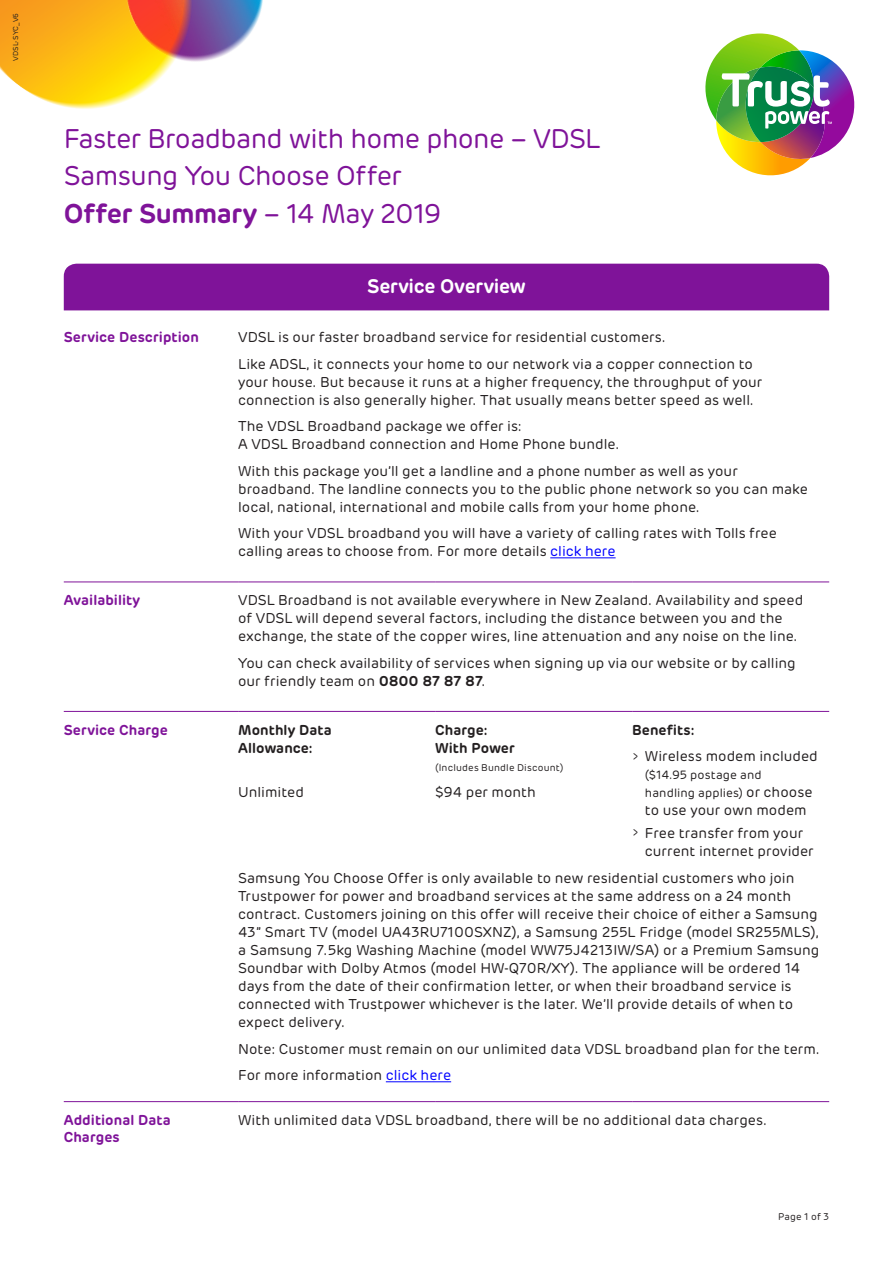
<style>
.page{position:relative;width:893px;height:1263px;background:#fff}
.page>*{position:absolute;margin:0;border:0;box-sizing:border-box;transform-origin:0 0}
.t1{font:27px/37.5px "Rubrik";letter-spacing:-.025em;color:#7f1399}
.t2{font:600 27px "Rubrik";letter-spacing:-.015em;color:#7f1399}
.Table-headers{font:600 19.5px "Rubrik";letter-spacing:-.015em;color:#fff}
.Table-body-copy{font:14.25px/18px "Rubrik";color:#231f20}
.Table-sub-headers{font:600 14.25px/17.2px "Rubrik";letter-spacing:.005em;color:#7f1399}
.Table-subhead_black{font:600 14.25px/18px "Rubrik";letter-spacing:.005em;color:#231f20}
.Table-body-copy-2{font:12px/18px "Rubrik";letter-spacing:.01em;color:#231f20}
.Table-subhead_black-2{font:9.75px "Rubrik";letter-spacing:.02em;color:#231f20}
.Page-numbers{font:9.75px "Rubrik";letter-spacing:.015em;color:#231f20}
.t3{font:7.2px "Rubrik";letter-spacing:.025em;color:#231f20}
.s1{font-weight:400}
.s2{color:#00f}
.s3{font-weight:600}
.s4{font-size:10.5px}
.s5{font-size:14.25px}
</style>
<div class="page">
<img style="left:213px;top:0;width:50px;height:59px">
<img style="left:0;top:0;width:213px;height:109px">
<svg style="left:705px;top:33px;width:150px;height:143px"></svg>
<div style="left:64px;top:264px;width:765px;height:46px;background:#7f1399"></div>
<hr style="left:64px;top:581px;width:174px;height:1px;background:#7f1399">
<hr style="left:238px;top:581px;width:197px;height:1px;background:#7f1399">
<hr style="left:435px;top:581px;width:197px;height:1px;background:#7f1399">
<hr style="left:632px;top:581px;width:197px;height:1px;background:#7f1399">
<hr style="left:64px;top:711px;width:174px;height:1px;background:#7f1399">
<hr style="left:238px;top:711px;width:197px;height:1px;background:#7f1399">
<hr style="left:435px;top:711px;width:197px;height:1px;background:#7f1399">
<hr style="left:632px;top:711px;width:197px;height:1px;background:#7f1399">
<hr style="left:64px;top:1101px;width:174px;height:1px;background:#7f1399">
<hr style="left:238px;top:1101px;width:197px;height:1px;background:#7f1399">
<hr style="left:435px;top:1101px;width:197px;height:1px;background:#7f1399">
<hr style="left:632px;top:1101px;width:197px;height:1px;background:#7f1399">
<hr style="left:550px;top:557px;width:66px;height:1px;background:#00f">
<hr style="left:386px;top:1081px;width:65px;height:1px;background:#00f">
<p class="t3" style="left:11px;top:61px;width:50px;rotate:-90deg">VDSL-SYC_V6</p>
<p class="t1" style="left:64px;top:120px;width:538px">Faster Broadband with home phone – VDSL<br>Samsung You Choose Offer</p>
<p class="t2" style="left:64px;top:196px;width:380px">Offer Summary <span class="s1">– 14 May 2019</span></p>
<p class="Table-headers" style="left:367px;top:274px;width:160px">Service Overview</p>
<p class="Table-sub-headers" style="left:64px;top:329px;width:137px">Service Description</p>
<p class="Table-body-copy" style="left:238px;top:329px;width:429px">VDSL is our faster broadband service for residential customers.</p>
<p class="Table-body-copy" style="left:238px;top:355px;width:526px">Like ADSL, it connects your home to our network via a copper connection to your house. But because it runs at a higher frequency, the throughput of your connection is also generally higher. That usually means better speed as well.</p>
<p class="Table-body-copy" style="left:238px;top:418px;width:383px">The VDSL Broadband package we offer is:<br>A VDSL Broadband connection and Home Phone bundle.</p>
<p class="Table-body-copy" style="left:238px;top:462px;width:571px">With this package you’ll get a landline and a phone number as well as your broadband. The landline connects you to the public phone network so you can make local, national, international and mobile calls from your home phone.</p>
<p class="Table-body-copy" style="left:238px;top:525px;width:540px">With your VDSL broadband you will have a variety of calling rates with Tolls free calling areas to choose from. For more details <span class="s2">click here</span></p>
<p class="Table-sub-headers" style="left:64px;top:592px;width:78px">Availability</p>
<p class="Table-body-copy" style="left:238px;top:592px;width:567px">VDSL Broadband is not available everywhere in New Zealand. Availability and speed of VDSL will depend several factors, including the distance between you and the exchange, the state of the copper wires, line attenuation and any noise on the line.</p>
<p class="Table-body-copy" style="left:238px;top:654px;width:559px">You can check availability of services when signing up via our website or by calling our friendly team on <span class="s3">0800 87 87 87</span>.</p>
<p class="Table-sub-headers" style="left:64px;top:721px;width:106px">Service Charge</p>
<p class="Table-subhead_black" style="left:238px;top:721px;width:95px">Monthly Data<br>Allowance:</p>
<p class="Table-body-copy" style="left:238px;top:784px;width:67px">Unlimited</p>
<p class="Table-subhead_black" style="left:632px;top:721px;width:64px">Benefits:</p>
<p class="Table-body-copy" style="left:632px;top:748px;width:187px"><span class="s4">&gt;</span> Wireless modem included</p>
<p class="Table-body-copy-2" style="left:645px;top:766px;width:169px">($14.95 postage and handling applies) <span class="s5">or choose</span></p>
<p class="Table-body-copy" style="left:645px;top:802px;width:163px">to use your own modem</p>
<p class="Table-body-copy" style="left:645px;top:824px;width:170px;text-indent:-13px"><span class="s4">&gt;</span> Free transfer from your current internet provider</p>
<p class="Table-body-copy" style="left:238px;top:870px;width:583px">Samsung You Choose Offer is only available to new residential customers who join Trustpower for power and broadband services at the same address on a 24 month contract. Customers joining on this offer will receive their choice of either a Samsung 43” Smart TV (model UA43RU7100SXNZ), a Samsung 255L Fridge (model SR255MLS), a Samsung 7.5kg Washing Machine (model WW75J4213IW/SA) or a Premium Samsung Soundbar with Dolby Atmos (model HW-Q70R/XY). The appliance will be ordered 14 days from the date of their confirmation letter, or when their broadband service is connected with Trustpower whichever is the later. We’ll provide details of when to expect delivery.</p>
<p class="Table-body-copy" style="left:238px;top:1040px;width:583px">Note: Customer must remain on our unlimited data VDSL broadband plan for the term.</p>
<p class="Table-body-copy" style="left:238px;top:1067px;width:215px">For more information <span class="s2">click here</span></p>
<p class="Table-subhead_black" style="left:435px;top:721px;width:81px">Charge:<br>With Power</p>
<p class="Table-subhead_black-2" style="left:435px;top:762px;width:130px">(Includes Bundle Discount)</p>
<p class="Table-body-copy" style="left:435px;top:784px;width:102px">$94 per month</p>
<p class="Table-sub-headers" style="left:64px;top:1111px;width:108px">Additional Data<br>Charges</p>
<p class="Table-body-copy" style="left:238px;top:1111px;width:531px">With unlimited data VDSL broadband, there will be no additional data charges.</p>
<p class="Page-numbers" style="left:778px;top:1211px;width:53px">Page 1 of 3</p>
</div>
